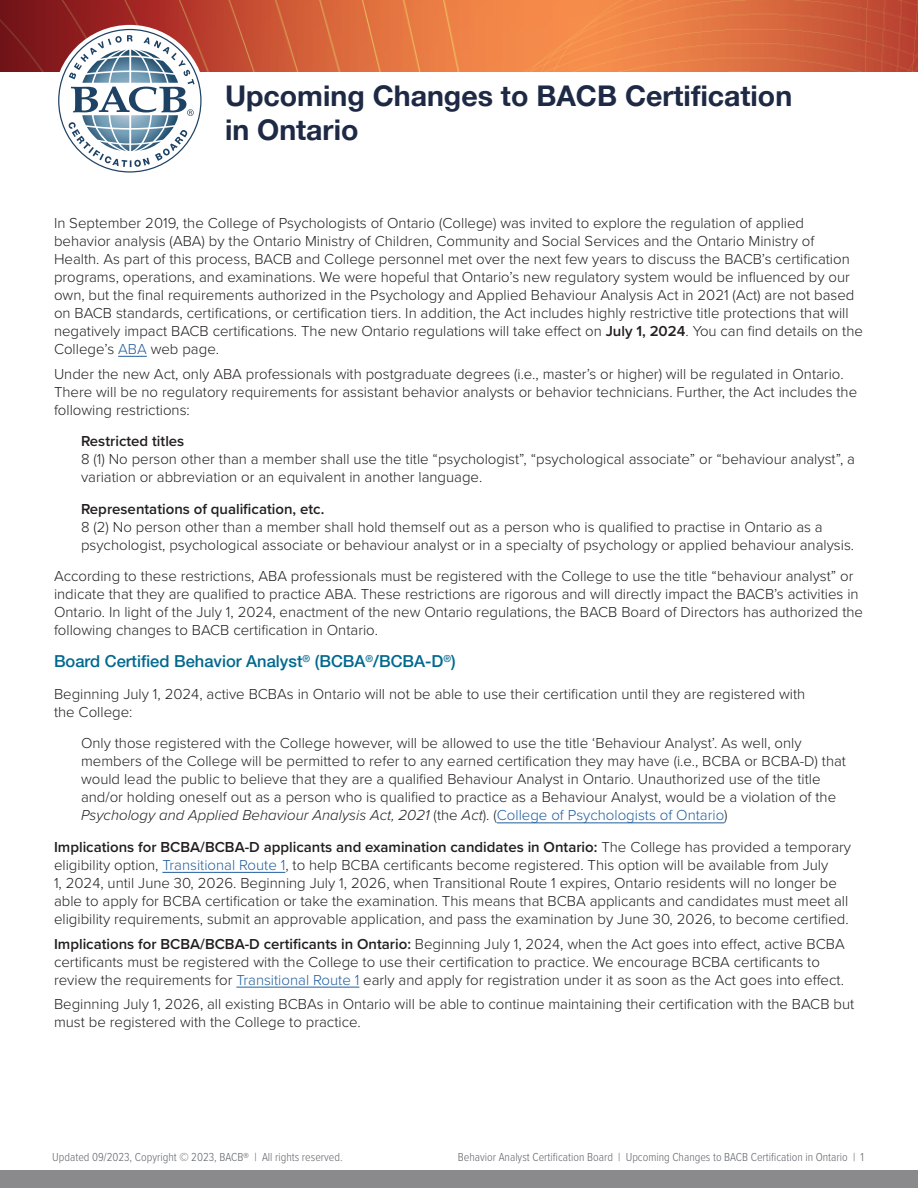
<style>
.page{position:relative;width:918px;height:1188px;background:#fff}
.page>*{position:absolute;margin:0;border:0;box-sizing:border-box;transform-origin:0 0}
.Heading_1{font:700 28.5px/34.2px "Helvetica Neue LT Pro";color:#1e2945}
.Heading_3{font:500 16.5px "Helvetica Neue LT Pro";color:#00698f}
.Body_Text{font:300 15px/18px "Proxima Nova";color:#231f20}
.Body_Text-indented{font:300 15px/18px "Proxima Nova";color:#231f20}
.Body_Text-indented_n{font:300 15px/18px "Proxima Nova";color:#231f20}
.Body_Text-indented-n{font:600 15px "Proxima Nova";color:#231f20}
.t1{font:300 12px "Proxima Nova Cond";color:#61646a}
.s1{font-weight:600}
.s2{color:#215e9e}
.s3{font-style:italic}
</style>
<div class="page">
<img style="left:0;top:0;width:918px;height:72px">
<div style="left:0;top:1171px;width:918px;height:17px;background:#8a8a8d"></div>
<div style="left:54px;top:25px;width:152px;height:152px;background:#fff;border-radius:50%"></div>
<svg style="left:58px;top:29px;width:144px;height:144px"></svg>
<svg style="left:118px;top:356px;width:29px;height:1px"></svg>
<hr style="left:497px;top:823px;width:227px;height:1px;background:#215e9e">
<hr style="left:162px;top:872px;width:123px;height:1px;background:#215e9e">
<hr style="left:236px;top:987px;width:123px;height:1px;background:#215e9e">
<h1 class="Heading_1" style="left:225px;top:78px;width:569px">Upcoming Changes to BACB Certification in Ontario</h1>
<p class="Body_Text" style="left:54px;top:213px;width:810px">In September 2019, the College of Psychologists of Ontario (College) was invited to explore the regulation of applied behavior analysis (ABA) by the Ontario Ministry of Children, Community and Social Services and the Ontario Ministry of Health. As part of this process, BACB and College personnel met over the next few years to discuss the BACB’s certification programs, operations, and examinations. We were hopeful that Ontario’s new regulatory system would be influenced by our own, but the final requirements authorized in the Psychology and Applied Behaviour Analysis Act in 2021 (Act) are not based on BACB standards, certifications, or certification tiers. In addition, the Act includes highly restrictive title protections that will negatively impact BACB certifications. The new Ontario regulations will take effect on <span class="s1">July 1, 2024</span>. You can find details on the College’s <span class="s2">ABA</span> web page.</p>
<p class="Body_Text" style="left:54px;top:364px;width:805px">Under the new Act, only ABA professionals with postgraduate degrees (i.e., master’s or higher) will be regulated in Ontario.<br>There will be no regulatory requirements for assistant behavior analysts or behavior technicians. Further, the Act includes the following restrictions:</p>
<p class="Body_Text-indented-n" style="left:81px;top:430px;width:105px">Restricted titles</p>
<p class="Body_Text-indented_n" style="left:81px;top:449px;width:776px">8 (1) No person other than a member shall use the title “psychologist”, “psychological associate” or “behaviour analyst”, a variation or abbreviation or an equivalent in another language.</p>
<p class="Body_Text-indented-n" style="left:81px;top:497px;width:245px">Representations of qualification, etc.</p>
<p class="Body_Text-indented_n" style="left:81px;top:517px;width:775px">8 (2) No person other than a member shall hold themself out as a person who is qualified to practise in Ontario as a psychologist, psychological associate or behaviour analyst or in a specialty of psychology or applied behaviour analysis.</p>
<p class="Body_Text" style="left:54px;top:566px;width:811px">According to these restrictions, ABA professionals must be registered with the College to use the title “behaviour analyst” or indicate that they are qualified to practice ABA. These restrictions are rigorous and will directly impact the BACB’s activities in Ontario. In light of the July 1, 2024, enactment of the new Ontario regulations, the BACB Board of Directors has authorized the following changes to BACB certification in Ontario.</p>
<h1 class="Heading_3" style="left:54px;top:652px;width:403px">Board Certified Behavior Analyst<sup>®</sup> (BCBA<sup>®</sup>/BCBA-D<sup>®</sup>)</h1>
<p class="Body_Text" style="left:54px;top:684px;width:753px">Beginning July 1, 2024, active BCBAs in Ontario will not be able to use their certification until they are registered with the College:</p>
<p class="Body_Text-indented" style="left:81px;top:734px;width:767px">Only those registered with the College however, will be allowed to use the title ‘Behaviour Analyst’. As well, only members of the College will be permitted to refer to any earned certification they may have (i.e., BCBA or BCBA-D) that would lead the public to believe that they are a qualified Behaviour Analyst in Ontario. Unauthorized use of the title and/or holding oneself out as a person who is qualified to practice as a Behaviour Analyst, would be a violation of the <span class="s3">Psychology and Applied Behaviour Analysis Act, 2021</span> (the <span class="s3">Act</span>). (<span class="s2">College of Psychologists of Ontario</span>)</p>
<p class="Body_Text" style="left:54px;top:837px;width:799px"><span class="s1">Implications for BCBA/BCBA-D applicants and examination candidates in Ontario:</span> The College has provided a temporary eligibility option, <span class="s2">Transitional Route 1</span>, to help BCBA certificants become registered. This option will be available from July<br>1, 2024, until June 30, 2026. Beginning July 1, 2026, when Transitional Route 1 expires, Ontario residents will no longer be able to apply for BCBA certification or take the examination. This means that BCBA applicants and candidates must meet all eligibility requirements, submit an approvable application, and pass the examination by June 30, 2026, to become certified.</p>
<p class="Body_Text" style="left:54px;top:934px;width:792px"><span class="s1">Implications for BCBA/BCBA-D certificants in Ontario:</span> Beginning July 1, 2024, when the Act goes into effect, active BCBA certificants must be registered with the College to use their certification to practice. We encourage BCBA certificants to review the requirements for <span class="s2">Transitional Route 1</span> early and apply for registration under it as soon as the Act goes into effect.</p>
<p class="Body_Text" style="left:54px;top:995px;width:802px">Beginning July 1, 2026, all existing BCBAs in Ontario will be able to continue maintaining their certification with the BACB but must be registered with the College to practice.</p>
<p class="t1" style="left:52px;top:1149px;width:292px">Updated 09/2023, Copyright © 2023, BACB® | All rights reserved.</p>
<p class="t1" style="left:458px;top:1149px;width:408px">Behavior Analyst Certification Board | Upcoming Changes to BACB Certification in Ontario | 1</p>
</div>
